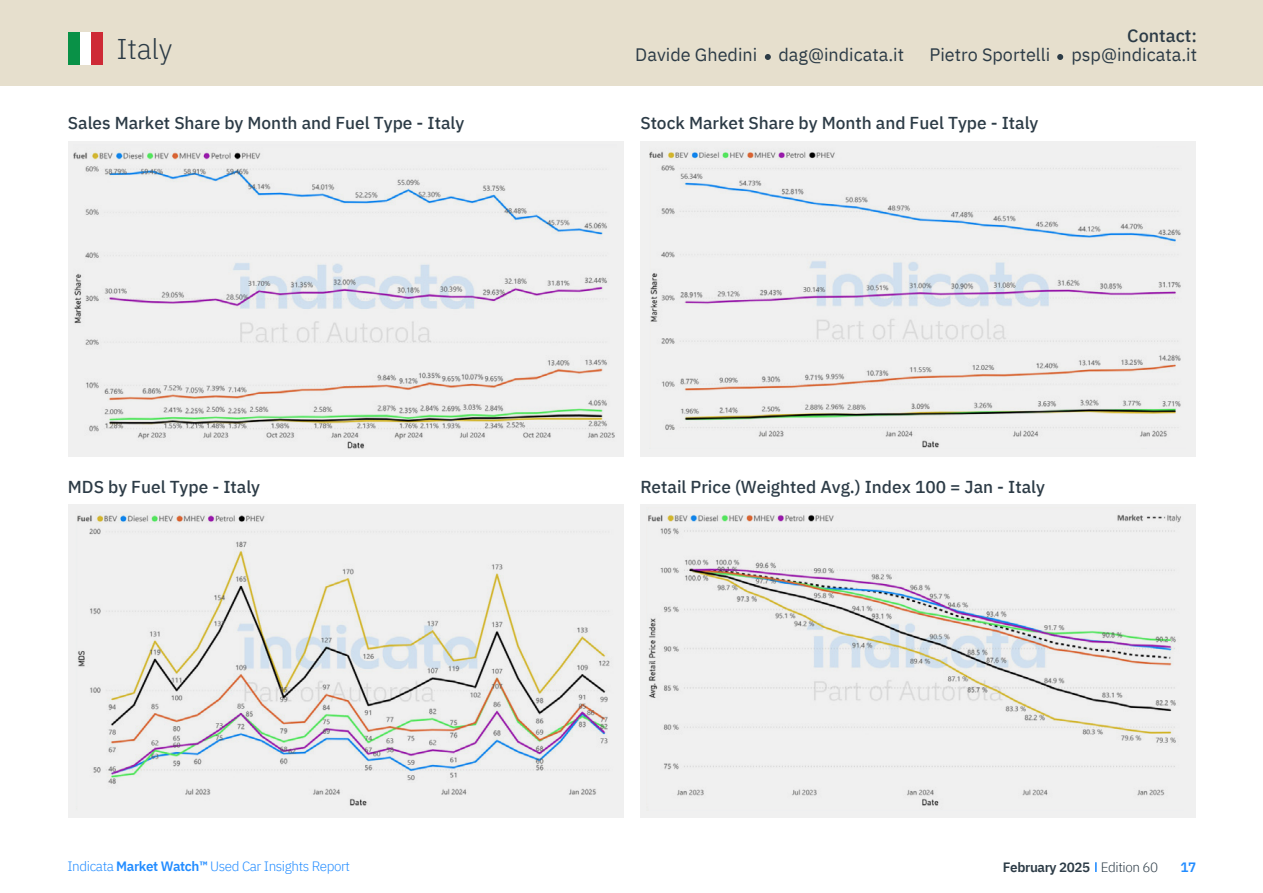
<style>
.page{position:relative;width:1263px;height:893px;background:#fff}
.page>*{position:absolute;margin:0;border:0;box-sizing:border-box;transform-origin:0 0}
.t1{font:300 28.5px "IBM Plex Sans";letter-spacing:-.01em;color:#2c3b46}
.t2{font:18px "IBM Plex Sans";color:#2c3b46}
.t3{font:500 18px "IBM Plex Sans";color:#2c3b46}
.t4{font:500 17.25px "IBM Plex Sans";color:#2c3b46}
.t5{font:300 13.5px "IBM Plex Sans";letter-spacing:-.03em;color:#228cff}
.t6{font:600 13.5px "IBM Plex Sans";letter-spacing:-.03em;color:#2c3b46}
.t7{font:600 13.5px "IBM Plex Sans";color:#228cff}
.s1{font-weight:600}
.s2{font-weight:300}
</style>
<div class="page">
<div style="left:68px;top:142px;width:555px;height:315px;background:#f0f0f0"></div>
<div style="left:640px;top:142px;width:555px;height:315px;background:#f0f0f0"></div>
<div style="left:68px;top:504px;width:555px;height:314px;background:#f0f0f0"></div>
<div style="left:640px;top:504px;width:555px;height:314px;background:#f0f0f0"></div>
<img style="left:74px;top:151px;width:541px;height:298px">
<img style="left:649px;top:151px;width:532px;height:297px">
<img style="left:77px;top:515px;width:533px;height:291px">
<img style="left:648px;top:514px;width:533px;height:292px">
<div style="left:0;top:0;width:1263px;height:85px;background:#e6dfcd"></div>
<svg style="left:1057px;top:54px;width:6px;height:6px"></svg>
<svg style="left:765px;top:54px;width:6px;height:6px"></svg>
<div style="left:69px;top:32px;width:11px;height:33px;background:#099147"></div>
<div style="left:80px;top:32px;width:11px;height:33px;background:#fff"></div>
<div style="left:91px;top:32px;width:11px;height:33px;background:#ce2a36"></div>
<h1 class="t1" style="left:117px;top:38px;width:57px">Italy</h1>
<p class="t3" style="left:1127px;top:28px;width:71px">Contact:</p>
<p class="t2" style="left:635px;top:44px;width:270px">Davide Ghedini dag@indicata.it</p>
<p class="t2" style="left:929px;top:44px;width:269px">Pietro Sportelli psp@indicata.it</p>
<p class="t4" style="left:68px;top:116px;width:398px">Sales Market Share by Month and Fuel Type - Italy</p>
<p class="t4" style="left:640px;top:116px;width:400px">Stock Market Share by Month and Fuel Type - Italy</p>
<p class="t4" style="left:68px;top:480px;width:194px">MDS by Fuel Type - Italy</p>
<p class="t4" style="left:640px;top:480px;width:406px">Retail Price (Weighted Avg.) Index 100 = Jan - Italy</p>
<p class="t5" style="left:67px;top:861px;width:284px">Indicata <span class="s1">Market Watchô</span> Used Car Insights Report</p>
<p class="t6" style="left:1003px;top:861px;width:157px">February 2025 <span class="s2">Edition 60</span></p>
<p class="t7" style="left:1180px;top:861px;width:17px">17</p>
</div>
